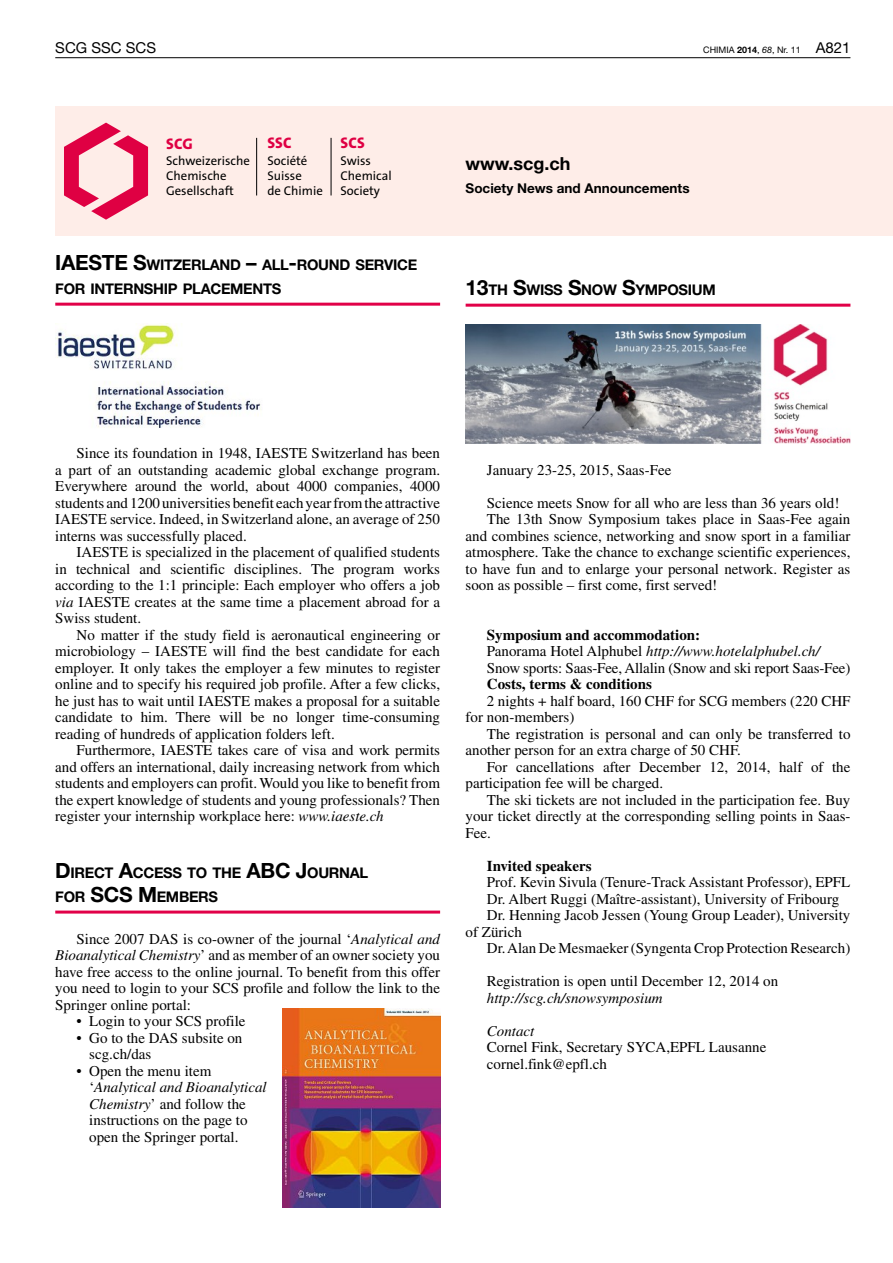
<style>
.page{position:relative;width:893px;height:1263px;background:#fff}
.page>*{position:absolute;margin:0;border:0;box-sizing:border-box;transform-origin:0 0}
.t1{font:700 18px "Helvetica Neue LT Std";color:#000}
.t2{font:800 15.45px "The Sans";letter-spacing:.015em;color:#df0043}
.t3{font:15px/16.5px "Times LT Std";color:#000}
.t4{font:700 15px "Times LT Std";color:#000}
.t5{font:italic 15px "Times LT Std";color:#000}
.t6{font:15px "Helvetica Neue LT Std";color:#000}
.t7{font:700 14.7px/24px "Helvetica Neue LT Std";letter-spacing:-.02em;color:#000}
.t8{font:700 13.5px "Helvetica Neue LT Std";color:#000}
.t9{font:12.75px/15.5px "The Sans";color:#000}
.t10{font:9px "Helvetica Neue LT Std";color:#000}
.s1{font-weight:700}
.s2{font-style:italic}
.s3{font-size:15px}
.s4{font-size:21px}
</style>
<div class="page">
<hr style="left:55px;top:57px;width:795px;height:1px;background:#000">
<div style="left:55px;top:106px;width:838px;height:130px;background:#feede8"></div>
<svg style="left:64px;top:123px;width:84px;height:97px"></svg>
<hr style="left:256px;top:138px;width:1px;height:57px;background:#000">
<hr style="left:331px;top:138px;width:1px;height:57px;background:#000">
<hr style="left:55px;top:303px;width:385px;height:3px;background:#e10048">
<hr style="left:55px;top:910px;width:385px;height:3px;background:#e10048">
<img style="left:55px;top:323px;width:206px;height:105px">
<hr style="left:466px;top:304px;width:384px;height:3px;background:#e10048">
<img style="left:283px;top:1008px;width:157px;height:200px">
<img style="left:466px;top:324px;width:384px;height:119px">
<p class="t6" style="left:55px;top:39px;width:102px">SCG SSC SCS</p>
<p class="t10" style="left:703px;top:47px;width:149px">CHIMIA <span class="s1">2014</span>, <span class="s2">68</span>, Nr. 11 <span class="s3">A821</span></p>
<p class="t2" style="left:166px;top:130px;width:28px">SCG</p>
<p class="t9" style="left:166px;top:152px;width:85px">Schweizerische<br>Chemische<br>Gesellschaft</p>
<p class="t2" style="left:267px;top:130px;width:26px">SSC</p>
<p class="t9" style="left:267px;top:152px;width:57px">Société<br>Suisse<br>de Chimie</p>
<p class="t2" style="left:340px;top:130px;width:26px">SCS</p>
<p class="t9" style="left:340px;top:152px;width:53px">Swiss<br>Chemical<br>Society</p>
<p class="t7" style="left:55px;top:253px;width:364px"><span class="s4">IAESTE S</span>WITZERLAND <span class="s4">–</span> ALL<span class="s4">-</span>ROUND SERVICE<br>FOR INTERNSHIP PLACEMENTS</p>
<p class="t1" style="left:466px;top:153px;width:106px">www.scg.ch</p>
<p class="t8" style="left:466px;top:180px;width:226px">Society News and Announcements</p>
<p class="t7" style="left:466px;top:278px;width:252px"><span class="s4">13</span>TH <span class="s4">S</span>WISS <span class="s4">S</span>NOW <span class="s4">S</span>YMPOSIUM</p>
<p class="t3" style="left:55px;top:446px;width:386px;text-align:justify;text-indent:21px">Since its foundation in 1948, IAESTE Switzerland has been a part of an outstanding academic global exchange program.<br>Everywhere around the world, about 4000 companies, 4000 students and 1200 universities benefit each yearfromthe attractive IAESTE service. Indeed, in Switzerland alone, an average of 250 interns was successfully placed.</p>
<p class="t3" style="left:55px;top:545px;width:386px;text-align:justify;text-indent:21px">IAESTE is specialized in the placement of qualified students in technical and scientific disciplines. The program works according to the 1:1 principle: Each employer who offers a job <span class="s2">via</span> IAESTE creates at the same time a placement abroad for a Swiss student.</p>
<p class="t3" style="left:55px;top:628px;width:386px;text-align:justify;text-indent:21px">No matter if the study field is aeronautical engineering or microbiology – IAESTE will find the best candidate for each employer. It only takes the employer a few minutes to register online and to specify his required job profile. After a few clicks, he just has to wait until IAESTE makes a proposal for a suitable candidate to him. There will be no longer time-consuming reading of hundreds of application folders left.</p>
<p class="t3" style="left:55px;top:743px;width:386px;text-align:justify;text-indent:21px">Furthermore, IAESTE takes care of visa and work permits and offers an international, daily increasing network from which students and employers can profit. Would you like to benefit from the expert knowledge of students and young professionals? Then register your internship workplace here: <span class="s2">www.iaeste.ch</span></p>
<p class="t7" style="left:55px;top:860px;width:314px"><span class="s4">D</span>IRECT <span class="s4">A</span>CCESS TO THE <span class="s4">ABC J</span>OURNAL<br>FOR <span class="s4">SCS M</span>EMBERS</p>
<p class="t3" style="left:55px;top:932px;width:386px;text-align:justify;text-indent:21px">Since 2007 DAS is co-owner of the journal ‘<span class="s2">Analytical and Bioanalytical Chemistry</span>’ and as member of an owner society you have free access to the online journal. To benefit from this offer you need to login to your SCS profile and follow the link to the Springer online portal:</p>
<p class="t3" style="left:77px;top:1014px;width:171px">• Login to your SCS profile</p>
<p class="t3" style="left:89px;top:1031px;width:155px;text-indent:-13px">• Go to the DAS subsite on scg.ch/das</p>
<p class="t3" style="left:89px;top:1064px;width:179px;text-indent:-13px">• Open the menu item ‘<span class="s2">Analytical and Bioanalytical<br>Chemistry</span>’ and follow the instructions on the page to open the Springer portal.</p>
<p class="t3" style="left:487px;top:463px;width:186px">January 23-25, 2015, Saas-Fee</p>
<p class="t3" style="left:487px;top:496px;width:354px">Science meets Snow for all who are less than 36 years old!</p>
<p class="t3" style="left:487px;top:512px;width:365px">The 13th Snow Symposium takes place in Saas-Fee again</p>
<p class="t3" style="left:466px;top:529px;width:386px">and combines science, networking and snow sport in a familiar</p>
<p class="t3" style="left:466px;top:545px;width:386px">atmosphere. Take the chance to exchange scientific experiences,</p>
<p class="t3" style="left:466px;top:562px;width:386px">to have fun and to enlarge your personal network. Register as</p>
<p class="t3" style="left:466px;top:578px;width:253px">soon as possible – first come, first served!</p>
<p class="t3" style="left:487px;top:628px;width:365px"><span class="s1">Symposium and accommodation:<br></span>Panorama Hotel Alphubel <span class="s2">http://www.hotelalphubel.ch/<br></span>Snow sports: Saas-Fee, Allalin (Snow and ski report Saas-Fee)</p>
<p class="t4" style="left:487px;top:675px;width:166px">Costs, terms &amp; conditions</p>
<p class="t3" style="left:466px;top:694px;width:386px;text-indent:21px">2 nights + half board, 160 CHF for SCG members (220 CHF for non-members)</p>
<p class="t3" style="left:466px;top:727px;width:386px;text-indent:21px">The registration is personal and can only be transferred to another person for an extra charge of 50 CHF.</p>
<p class="t3" style="left:466px;top:760px;width:386px;text-indent:21px">For cancellations after December 12, 2014, half of the participation fee will be charged.</p>
<p class="t3" style="left:466px;top:793px;width:386px;text-align:justify;text-indent:21px">The ski tickets are not included in the participation fee. Buy your ticket directly at the corresponding selling points in Saas-Fee.</p>
<p class="t4" style="left:487px;top:856px;width:106px">Invited speakers</p>
<p class="t3" style="left:487px;top:875px;width:365px">Prof. Kevin Sivula (Tenure-Track Assistant Professor), EPFL</p>
<p class="t3" style="left:487px;top:892px;width:354px">Dr. Albert Ruggi (Maître-assistant), University of Fribourg</p>
<p class="t3" style="left:487px;top:908px;width:365px">Dr. Henning Jacob Jessen (Young Group Leader), University</p>
<p class="t3" style="left:466px;top:925px;width:58px">of Zürich</p>
<p class="t3" style="left:487px;top:941px;width:365px">Dr.Alan De Mesmaeker (Syngenta Crop Protection Research)</p>
<p class="t3" style="left:487px;top:974px;width:293px">Registration is open until December 12, 2014 on</p>
<p class="t5" style="left:487px;top:989px;width:177px">http://scg.ch/snowsymposium</p>
<p class="t5" style="left:487px;top:1022px;width:49px">Contact</p>
<p class="t3" style="left:487px;top:1040px;width:281px">Cornel Fink, Secretary SYCA,EPFL Lausanne cornel.fink@epfl.ch</p>
</div>
